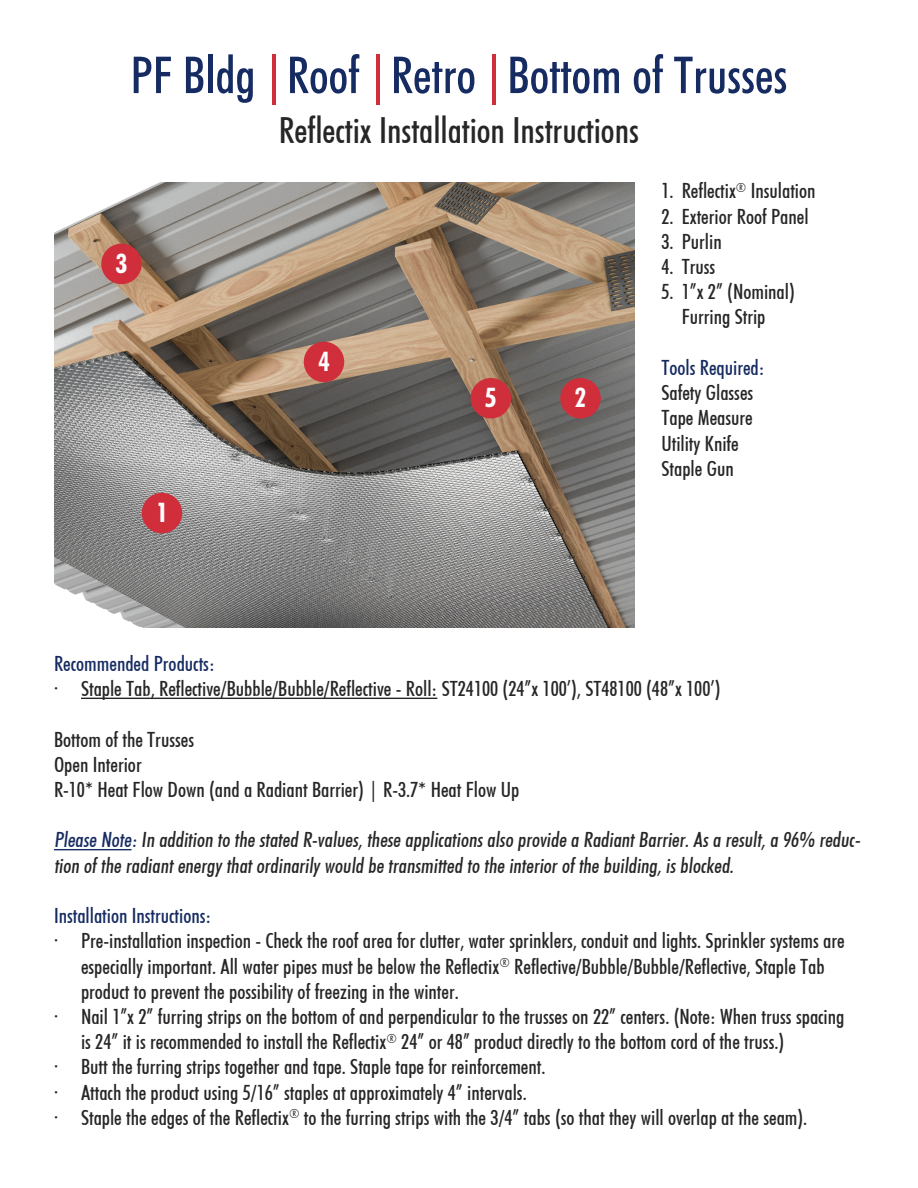
<style>
.page{position:relative;width:918px;height:1188px;background:#fff}
.page>*{position:absolute;margin:0;border:0;box-sizing:border-box;transform-origin:0 0}
.t1{font:51px "Futuri Condensed Regular SWFTE";color:#162b61}
.t2{font:36px "Futuri Condensed Regular SWFTE";color:#272526}
.t3{font:700 27px "Futuri Condensed SW";color:#fff}
.t4{font:21px/25.2px "Futuri Condensed Regular SWFTE";color:#272526}
.t5{font:21px/25.2px "Futuri Condensed Italic SWFTE";color:#272526}
.t6{font:21px "Futuri Condensed Regular SWFTE";color:#162b61}
.s1{color:#d12e3b}
.s2{color:#162b61}
</style>
<div class="page">
<hr style="left:81px;top:698px;width:356px;height:1px;background:#272526">
<hr style="left:54px;top:849px;width:78px;height:1px;background:#162b61">
<img style="left:54px;top:182px;width:580px;height:446px">
<div style="left:560px;top:378px;width:41px;height:40px;background:#d12e3b;border-radius:50%"></div>
<div style="left:142px;top:493px;width:40px;height:40px;background:#d12e3b;border-radius:50%"></div>
<div style="left:471px;top:378px;width:40px;height:40px;background:#d12e3b;border-radius:50%"></div>
<div style="left:101px;top:244px;width:41px;height:40px;background:#d12e3b;border-radius:50%"></div>
<div style="left:304px;top:342px;width:40px;height:40px;background:#d12e3b;border-radius:50%"></div>
<p class="t1" style="left:130px;top:46px;width:658px">PF Bldg <span class="s1">|</span> Roof <span class="s1">|</span> Retro <span class="s1">|</span> Bottom of Trusses</p>
<p class="t2" style="left:279px;top:109px;width:362px">Reflectix Installation Instructions</p>
<p class="t3" style="left:116px;top:252px;width:13px">3</p>
<p class="t3" style="left:156px;top:501px;width:13px">1</p>
<p class="t3" style="left:318px;top:350px;width:13px">4</p>
<p class="t3" style="left:485px;top:386px;width:13px">5</p>
<p class="t3" style="left:575px;top:386px;width:13px">2</p>
<p class="t4" style="left:662px;top:179px;width:156px">1. Reflectix<sup>®</sup> Insulation</p>
<p class="t4" style="left:662px;top:204px;width:149px">2. Exterior Roof Panel</p>
<p class="t4" style="left:662px;top:229px;width:62px">3. Purlin</p>
<p class="t4" style="left:662px;top:254px;width:55px">4. Truss</p>
<p class="t4" style="left:662px;top:279px;width:135px;text-align:center">5. 1”x 2” (Nominal)<br>Furring Strip</p>
<p class="t6" style="left:662px;top:355px;width:105px">Tools Required:</p>
<p class="t4" style="left:662px;top:380px;width:93px">Safety Glasses</p>
<p class="t4" style="left:662px;top:406px;width:93px">Tape Measure</p>
<p class="t4" style="left:662px;top:431px;width:79px">Utility Knife</p>
<p class="t4" style="left:662px;top:456px;width:74px">Staple Gun</p>
<p class="t6" style="left:54px;top:651px;width:162px">Recommended Products:</p>
<p class="t4" style="left:54px;top:676px;width:668px">• Staple Tab, Reflective/Bubble/Bubble/Reflective - Roll: ST24100 (24”x 100’), ST48100 (48”x 100’)</p>
<p class="t4" style="left:54px;top:727px;width:142px">Bottom of the Trusses</p>
<p class="t4" style="left:54px;top:752px;width:89px">Open Interior</p>
<p class="t4" style="left:54px;top:777px;width:467px">R-10* Heat Flow Down (and a Radiant Barrier) | R-3.7* Heat Flow Up</p>
<p class="t5" style="left:54px;top:828px;width:808px"><span class="s2">Please Note:</span> In addition to the stated R-values, these applications also provide a Radiant Barrier. As a result, a 96% reduc&shy;tion of the radiant energy that ordinarily would be transmitted to the interior of the building, is blocked.</p>
<p class="t6" style="left:54px;top:904px;width:159px">Installation Instructions:</p>
<p class="t4" style="left:81px;top:928px;width:765px;text-indent:-27px">• Pre-installation inspection - Check the roof area for clutter, water sprinklers, conduit and lights. Sprinkler systems are especially important. All water pipes must be below the Reflectix<sup>®</sup> Reflective/Bubble/Bubble/Reflective, Staple Tab product to prevent the possibility of freezing in the winter.</p>
<p class="t4" style="left:54px;top:1004px;width:792px">• Nail 1”x 2” furring strips on the bottom of and perpendicular to the trusses on 22” centers. (Note: When truss spacing</p>
<p class="t4" style="left:81px;top:1029px;width:705px">is 24” it is recommended to install the Reflectix<sup>®</sup> 24” or 48” product directly to the bottom cord of the truss.)</p>
<p class="t4" style="left:54px;top:1055px;width:493px">• Butt the furring strips together and tape. Staple tape for reinforcement.</p>
<p class="t4" style="left:54px;top:1080px;width:474px">• Attach the product using 5/16” staples at approximately 4” intervals.</p>
<p class="t4" style="left:54px;top:1105px;width:755px">• Staple the edges of the Reflectix<sup>®</sup> to the furring strips with the 3/4” tabs (so that they will overlap at the seam).</p>
</div>
